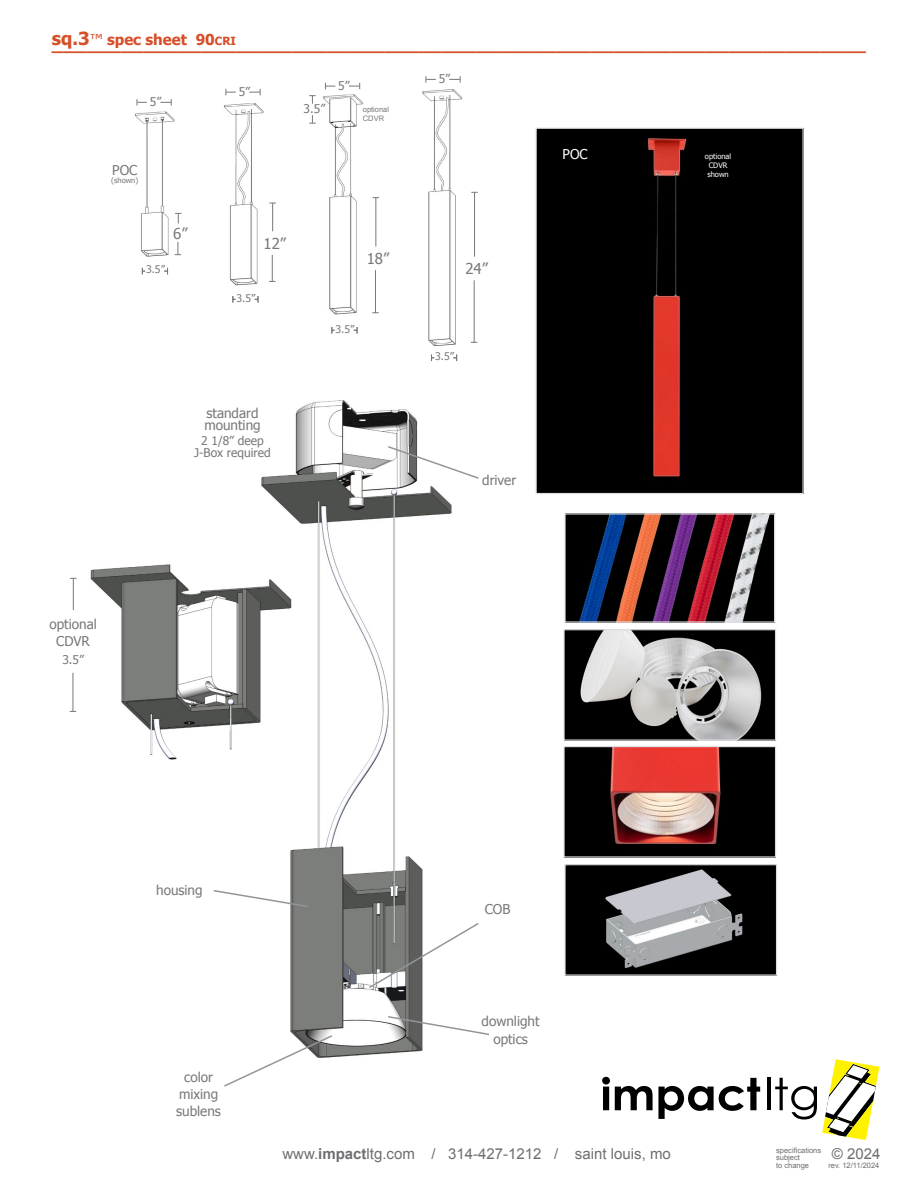
<style>
.page{position:relative;width:918px;height:1188px;background:#fff}
.page>*{position:absolute;margin:0;border:0;box-sizing:border-box;transform-origin:0 0}
.t1{font:700 18px "Tahoma";color:#d64f28}
.t2{font:15px "Arial";color:#6d6e71}
.t3{font:700 15px "Tahoma";color:#d64f28}
.t4{font:15px "Tahoma";color:#77787b}
.t5{font:13.5px/17.2px "Tahoma";color:#77787b;text-align:center}
.t6{font:13.5px "Tahoma";color:#fff}
.t7{font:12px/12px "Tahoma";color:#77787b;text-align:center}
.t8{font:10.5px "Tahoma";color:#77787b}
.t9{font:7.5px/7.5px "Arial";color:#6d6e71}
.t10{font:7.5px/9px "Tahoma";color:#fff;text-align:center}
.t11{font:7.5px/9px "Arial";color:#77787b}
.t12{font:7.5px "Tahoma";color:#77787b}
.s1{font-weight:400}
.s2{font-size:11.25px}
.s3{font-weight:700}
</style>
<div class="page">
<img style="left:135px;top:89px;width:327px;height:256px">
<svg style="left:249px;top:89px;width:12px;height:6px"></svg>
<hr style="left:474px;top:280px;width:1px;height:63px;background:#77787b">
<hr style="left:474px;top:193px;width:1px;height:64px;background:#77787b">
<div style="left:538px;top:130px;width:264px;height:362px;background:#000"></div>
<div style="left:536px;top:128px;width:268px;height:366px;border:1px solid #dcddde"></div>
<svg style="left:226px;top:89px;width:10px;height:6px"></svg>
<hr style="left:375px;top:270px;width:1px;height:43px;background:#77787b">
<hr style="left:375px;top:198px;width:1px;height:48px;background:#77787b">
<svg style="left:269px;top:203px;width:7px;height:28px"></svg>
<svg style="left:269px;top:255px;width:7px;height:27px"></svg>
<svg style="left:255px;top:296px;width:4px;height:7px"></svg>
<svg style="left:232px;top:296px;width:4px;height:7px"></svg>
<svg style="left:349px;top:83px;width:11px;height:6px"></svg>
<svg style="left:325px;top:83px;width:10px;height:6px"></svg>
<svg style="left:449px;top:76px;width:12px;height:7px"></svg>
<svg style="left:426px;top:76px;width:10px;height:7px"></svg>
<svg style="left:354px;top:327px;width:4px;height:7px"></svg>
<svg style="left:332px;top:327px;width:3px;height:7px"></svg>
<svg style="left:453px;top:355px;width:4px;height:6px"></svg>
<svg style="left:309px;top:95px;width:7px;height:9px"></svg>
<svg style="left:309px;top:115px;width:7px;height:9px"></svg>
<svg style="left:160px;top:99px;width:12px;height:7px"></svg>
<svg style="left:137px;top:99px;width:10px;height:7px"></svg>
<svg style="left:175px;top:213px;width:7px;height:10px"></svg>
<svg style="left:175px;top:242px;width:6px;height:13px"></svg>
<svg style="left:164px;top:268px;width:4px;height:6px"></svg>
<svg style="left:142px;top:268px;width:3px;height:6px"></svg>
<img style="left:261px;top:400px;width:191px;height:657px">
<svg style="left:213px;top:889px;width:96px;height:19px"></svg>
<svg style="left:386px;top:445px;width:93px;height:35px"></svg>
<svg style="left:367px;top:921px;width:112px;height:69px"></svg>
<svg style="left:386px;top:1015px;width:103px;height:21px"></svg>
<img style="left:565px;top:631px;width:209px;height:108px">
<div style="left:563px;top:629px;width:213px;height:112px;border:1px solid #dcddde"></div>
<img style="left:565px;top:748px;width:209px;height:108px">
<div style="left:563px;top:746px;width:213px;height:112px;border:1px solid #dcddde"></div>
<svg style="left:224px;top:1034px;width:110px;height:53px"></svg>
<img style="left:566px;top:515px;width:207px;height:106px">
<div style="left:564px;top:513px;width:211px;height:110px;border:1px solid #dcddde"></div>
<img style="left:90px;top:558px;width:207px;height:208px">
<hr style="left:73px;top:673px;width:1px;height:39px;background:#77787b">
<hr style="left:73px;top:578px;width:1px;height:32px;background:#77787b">
<img style="left:566px;top:866px;width:209px;height:108px">
<div style="left:564px;top:864px;width:213px;height:112px;border:1px solid #dcddde"></div>
<svg style="left:602px;top:1077px;width:158px;height:42px"></svg>
<hr style="left:767px;top:1077px;width:3px;height:33px;background:#000">
<svg style="left:775px;top:1059px;width:104px;height:81px"></svg>
<h1 class="t1" style="left:52px;top:25px;width:39px">sq.3</h1>
<h1 class="t1" style="left:52px;top:31px;width:815px">_______________________________________________________________________</h1>
<p class="t3" style="left:90px;top:29px;width:148px"><span class="s1">™</span> spec sheet 90<span class="s2">CRI</span></p>
<p class="t7" style="left:150px;top:95px;width:13px">5”</p>
<p class="t5" style="left:112px;top:161px;width:27px">POC</p>
<p class="t12" style="left:111px;top:175px;width:29px">(shown)</p>
<p class="t4" style="left:173px;top:223px;width:16px">6”</p>
<p class="t8" style="left:146px;top:263px;width:20px">3.5”</p>
<p class="t7" style="left:239px;top:85px;width:13px">5”</p>
<p class="t7" style="left:304px;top:102px;width:23px">3.5”</p>
<p class="t7" style="left:338px;top:79px;width:13px">5”</p>
<p class="t11" style="left:363px;top:105px;width:28px">optional<br>CDVR</p>
<p class="t4" style="left:263px;top:233px;width:24px">12”</p>
<p class="t8" style="left:237px;top:291px;width:20px">3.5”</p>
<p class="t4" style="left:367px;top:248px;width:24px">18”</p>
<p class="t8" style="left:336px;top:322px;width:20px">3.5”</p>
<p class="t5" style="left:204px;top:406px;width:58px;line-height:12px;text-align:left">standard mounting</p>
<p class="t7" style="left:194px;top:434px;width:78px">2 1/8” deep<br>J-Box required</p>
<p class="t7" style="left:439px;top:72px;width:13px">5”</p>
<p class="t4" style="left:465px;top:259px;width:24px">24”</p>
<p class="t8" style="left:435px;top:349px;width:20px">3.5”</p>
<p class="t5" style="left:482px;top:471px;width:35px">driver</p>
<p class="t6" style="left:563px;top:145px;width:27px">POC</p>
<p class="t10" style="left:705px;top:151px;width:28px">optional<br>CDVR shown</p>
<p class="t5" style="left:49px;top:615px;width:49px">optional<br>CDVR</p>
<p class="t7" style="left:62px;top:653px;width:23px">3.5”</p>
<p class="t5" style="left:156px;top:881px;width:48px">housing</p>
<p class="t5" style="left:176px;top:1068px;width:46px">color mixing sublens</p>
<p class="t5" style="left:485px;top:900px;width:27px">COB</p>
<p class="t5" style="left:482px;top:1012px;width:60px">downlight optics</p>
<p class="t2" style="left:282px;top:1144px;width:390px">www.<span class="s3">impact</span>ltg.com / 314-427-1212 / saint louis, mo</p>
<p class="t9" style="left:776px;top:1146px;width:47px">specifications subject<br>to change</p>
<p class="t2" style="left:832px;top:1144px;width:50px">© 2024</p>
<p class="t9" style="left:828px;top:1161px;width:53px">rev. 12/11/2024</p>
</div>
